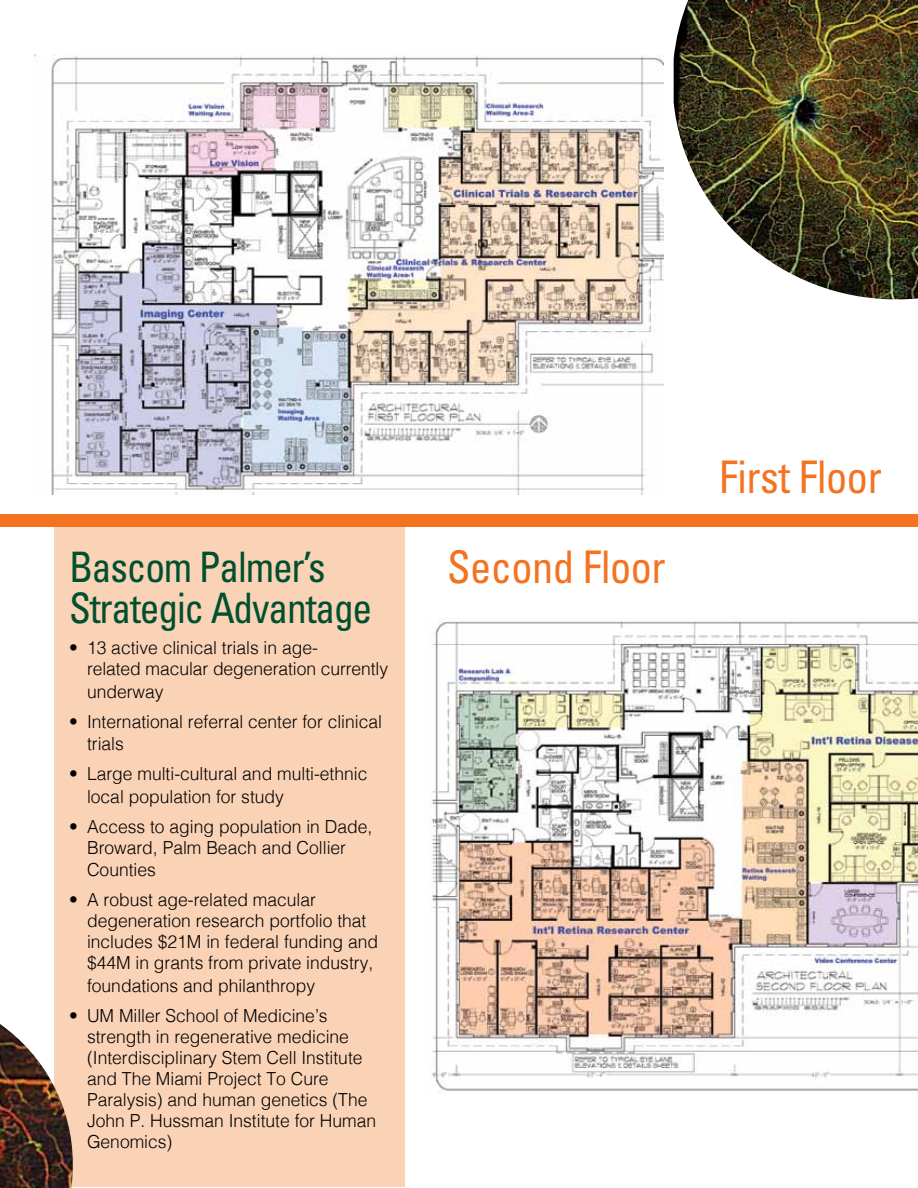
<style>
.page{position:relative;width:918px;height:1188px;background:#fff}
.page>*{position:absolute;margin:0;border:0;box-sizing:border-box;transform-origin:0 0}
.t1{font:condensed 45px "Univers";letter-spacing:-.01em;color:#f37321;scale:.94 1}
.t2{font:condensed 42px/40.5px "Univers";letter-spacing:-.03em;color:#00502f;scale:.94 1}
.t3{font:300 18px/21px "Helvetica";color:#000}
</style>
<div class="page">
<img style="left:674px;top:0;width:244px;height:299px">
<div style="left:54px;top:526px;width:350px;height:660px;background:#fad2b6"></div>
<img style="left:430px;top:619px;width:488px;height:475px">
<img style="left:35px;top:54px;width:628px;height:440px">
<div style="left:0;top:514px;width:918px;height:12px;background:#f37321"></div>
<img style="left:0;top:1024px;width:73px;height:164px">
<h2 class="t2" style="left:69px;top:546px;width:324px">Bascom Palmer’s<br>Strategic Advantage</h2>
<p class="t3" style="left:87px;top:636px;width:303px;line-height:21.8px;text-indent:-18px">• 13 active clinical trials in age-<br>related macular degeneration currently underway</p>
<p class="t3" style="left:87px;top:709px;width:297px;line-height:22.5px;text-indent:-18px">• International referral center for clinical trials</p>
<p class="t3" style="left:87px;top:761px;width:282px;line-height:22.5px;text-indent:-18px">• Large multi-cultural and multi-ethnic local population for study</p>
<p class="t3" style="left:87px;top:814px;width:287px;line-height:21.8px;text-indent:-18px">• Access to aging population in Dade,<br>Broward, Palm Beach and Collier<br>Counties</p>
<p class="t3" style="left:87px;top:888px;width:293px;line-height:21.5px;text-indent:-18px">• A robust age-related macular degeneration research portfolio that includes $21M in federal funding and $44M in grants from private industry, foundations and philanthropy</p>
<p class="t3" style="left:87px;top:1004px;width:291px;text-indent:-18px">• UM Miller School of Medicine’s strength in regenerative medicine (Interdisciplinary Stem Cell Institute and The Miami Project To Cure<br>Paralysis) and human genetics (The<br>John P. Hussman Institute for Human<br>Genomics)</p>
<h1 class="t1" style="left:447px;top:539px;width:234px">Second Floor</h1>
<h1 class="t1" style="left:719px;top:448px;width:174px">First Floor</h1>
</div>
